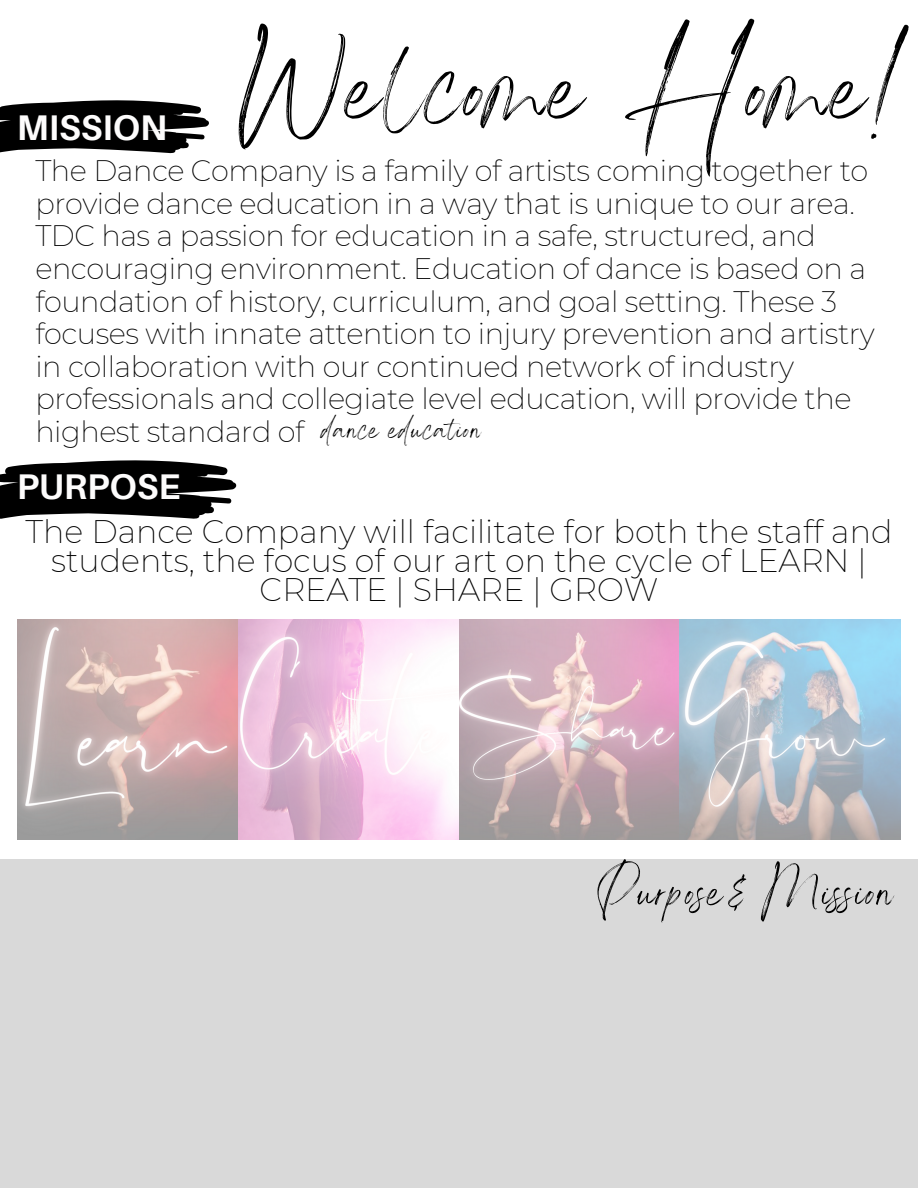
<style>
.page{position:relative;width:918px;height:1188px;background:#fff}
.page>*{position:absolute;margin:0;border:0;box-sizing:border-box;transform-origin:0 0}
.t1{font:136.95px "Angella White";letter-spacing:.02em;color:#000}
.t2{font:60px "Angella White";letter-spacing:.02em;color:#000}
.t3{font:38.25px "Angella White";letter-spacing:.02em;color:#000}
.t4{font:700 35.7px "Aileron";color:#fdfcfc}
.t5{font:200 31.8px/29.2px "Montserrat";color:#000;text-align:center}
.t6{font:200 28.95px/32.7px "Montserrat";letter-spacing:-.015em;color:#000}
</style>
<div class="page">
<img style="left:18px;top:619px;width:882px;height:221px">
<svg style="left:0;top:100px;width:209px;height:54px"></svg>
<svg style="left:0;top:460px;width:237px;height:59px"></svg>
<div style="left:0;top:859px;width:918px;height:329px;background:#d9d9d9"></div>
<h3 class="t1" style="left:238px;top:3px;width:672px">Welcome Home!</h3>
<p class="t4" style="left:17px;top:105px;width:152px">MISSION</p>
<h4 class="t6" style="left:35px;top:154px;width:841px">The Dance Company is a family of artists coming together to provide dance education in a way that is unique to our area.<br>TDC has a passion for education in a safe, structured, and encouraging environment. Education of dance is based on a foundation of history, curriculum, and goal setting. These 3 focuses with innate attention to injury prevention and artistry in collaboration with our continued network of industry professionals and collegiate level education, will provide the highest standard of</h4>
<p class="t3" style="left:322px;top:405px;width:161px">dance education</p>
<p class="t4" style="left:17px;top:464px;width:165px">PURPOSE</p>
<p class="t5" style="left:26px;top:517px;width:868px">The Dance Company will facilitate for both the staff and students, the focus of our art on the cycle of LEARN |<br>CREATE | SHARE | GROW</p>
<p class="t2" style="left:597px;top:854px;width:298px">Purpose&amp; Mission</p>
</div>
